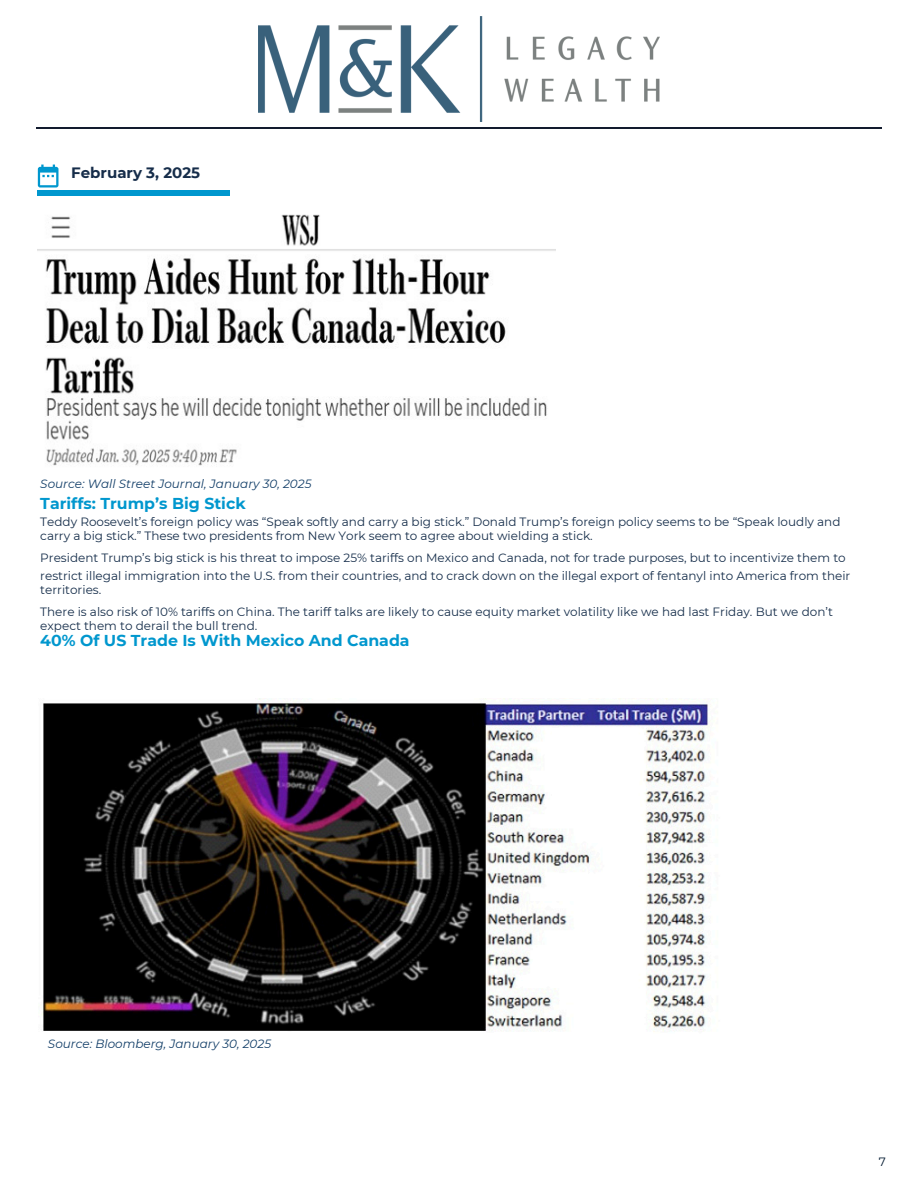
<style>
.page{position:relative;width:918px;height:1188px;background:#fff}
.page>*{position:absolute;margin:0;border:0;box-sizing:border-box;transform-origin:0 0}
.t1{font:700 15.75px "Montserrat";color:#0097ce}
.t2{font:700 15px "Montserrat";color:#162d4a}
.t3{font:12px/14.7px "Montserrat";color:#152d4a}
.t4{font:italic 12px "Montserrat";color:#123e68}
.t5{font:12px "Montserrat";color:#00182f}
</style>
<div class="page">
<svg style="left:38px;top:165px;width:21px;height:23px"></svg>
<hr style="left:38px;top:191px;width:192px;height:4px;background:#0097ce">
<hr style="left:36px;top:127px;width:846px;height:2px;background:#121b2e">
<img style="left:37px;top:214px;width:519px;height:252px">
<img style="left:42px;top:699px;width:669px;height:333px">
<img style="left:259px;top:17px;width:400px;height:105px">
<p class="t2" style="left:71px;top:164px;width:130px">February 3, 2025</p>
<h1 class="t4" style="left:40px;top:477px;width:273px">Source: Wall Street Journal, January 30, 2025</h1>
<p class="t1" style="left:40px;top:493px;width:207px">Tariffs: Trump’s Big Stick</p>
<p class="t3" style="left:40px;top:514px;width:802px">Teddy Roosevelt’s foreign policy was “Speak softly and carry a big stick.” Donald Trump’s foreign policy seems to be “Speak loudly and carry a big stick.” These two presidents from New York seem to agree about wielding a stick.</p>
<p class="t3" style="left:40px;top:550px;width:807px">President Trump’s big stick is his threat to impose 25% tariffs on Mexico and Canada, not for trade purposes, but to incentivize them to</p>
<p class="t3" style="left:40px;top:568px;width:812px">restrict illegal immigration into the U.S. from their countries, and to crack down on the illegal export of fentanyl into America from their</p>
<p class="t3" style="left:40px;top:582px;width:63px">territories.</p>
<p class="t3" style="left:40px;top:604px;width:794px">There is also risk of 10% tariffs on China. The tariff talks are likely to cause equity market volatility like we had last Friday. But we don’t</p>
<p class="t3" style="left:40px;top:618px;width:219px">expect them to derail the bull trend.</p>
<p class="t1" style="left:40px;top:631px;width:371px">40% Of US Trade Is With Mexico And Canada</p>
<p class="t4" style="left:48px;top:1036px;width:225px">Source: Bloomberg, January 30, 2025</p>
<p class="t5" style="left:879px;top:1155px;width:9px">7</p>
</div>
